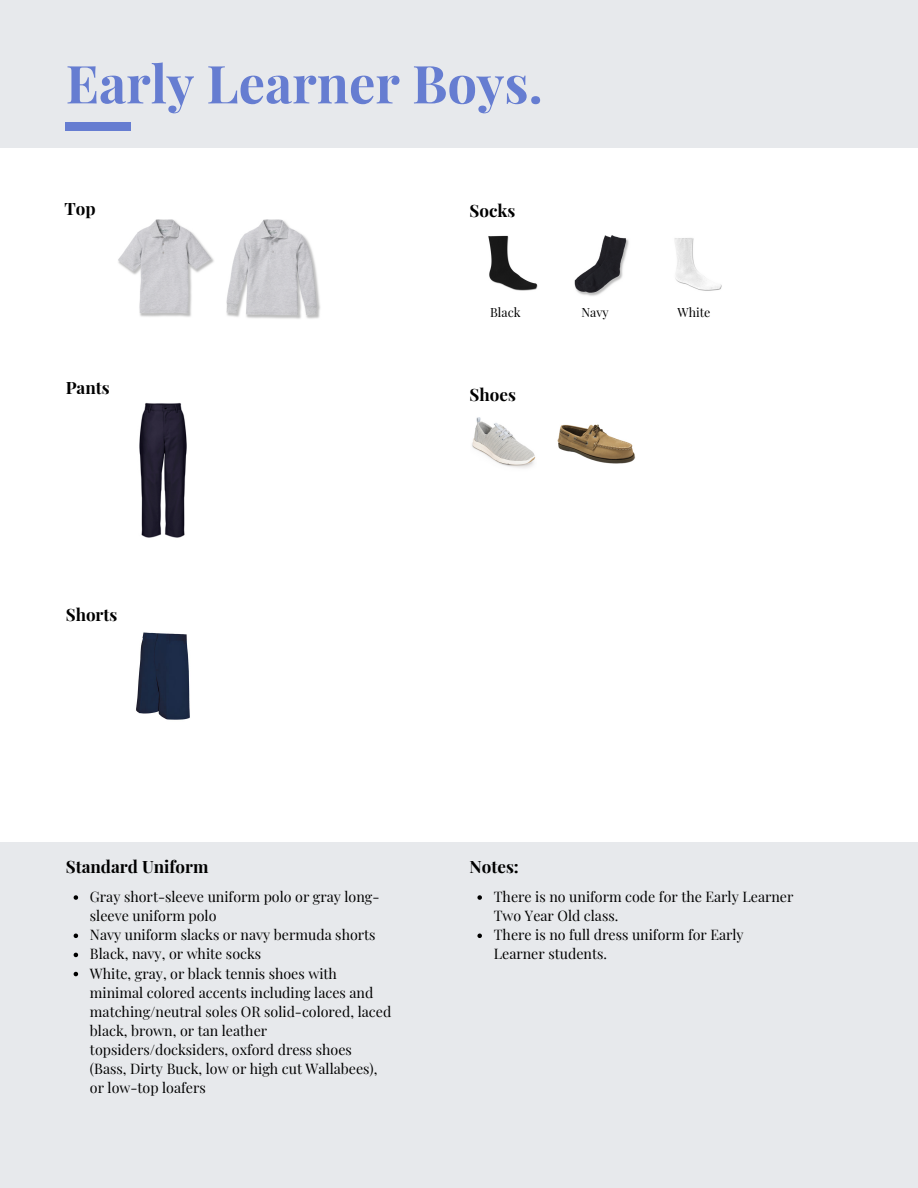
<style>
.page{position:relative;width:918px;height:1188px;background:#fff}
.page>*{position:absolute;margin:0;border:0;box-sizing:border-box;transform-origin:0 0}
.t1{font:700 52.5px "Playfair Display";color:#667dd1}
.t2{font:700 16.95px "Playfair Display";color:#000}
.t3{font:14.25px/19.2px "Playfair Display";color:#000}
.t4{font:12.45px "Playfair Display";color:#000}
</style>
<div class="page">
<div style="left:0;top:0;width:918px;height:148px;background:#e7e9ec"></div>
<div style="left:66px;top:123px;width:65px;height:8px;background:#667dd1"></div>
<div style="left:0;top:842px;width:918px;height:346px;background:#e7e9ec"></div>
<img style="left:139px;top:403px;width:48px;height:135px">
<img style="left:136px;top:632px;width:54px;height:88px">
<img style="left:488px;top:235px;width:50px;height:56px">
<img style="left:574px;top:235px;width:55px;height:61px">
<img style="left:674px;top:238px;width:48px;height:53px">
<img style="left:557px;top:424px;width:78px;height:40px">
<img style="left:472px;top:417px;width:64px;height:51px">
<svg style="left:74px;top:895px;width:4px;height:5px"></svg>
<svg style="left:74px;top:934px;width:4px;height:4px"></svg>
<svg style="left:74px;top:953px;width:4px;height:4px"></svg>
<svg style="left:74px;top:972px;width:4px;height:4px"></svg>
<svg style="left:477px;top:895px;width:5px;height:5px"></svg>
<svg style="left:477px;top:934px;width:5px;height:4px"></svg>
<img style="left:118px;top:219px;width:96px;height:98px">
<img style="left:226px;top:219px;width:94px;height:100px">
<h2 class="t1" style="left:66px;top:47px;width:479px">Early Learner Boys.</h2>
<h1 class="t2" style="left:65px;top:197px;width:33px">Top</h1>
<p class="t2" style="left:66px;top:376px;width:46px">Pants</p>
<h2 class="t2" style="left:66px;top:603px;width:53px">Shorts</h2>
<p class="t2" style="left:470px;top:199px;width:47px">Socks</p>
<p class="t4" style="left:490px;top:304px;width:32px">Black</p>
<p class="t2" style="left:470px;top:383px;width:48px">Shoes</p>
<p class="t4" style="left:582px;top:304px;width:29px">Navy</p>
<h2 class="t4" style="left:678px;top:304px;width:34px">White</h2>
<h2 class="t2" style="left:66px;top:855px;width:144px">Standard Uniform</h2>
<p class="t3" style="left:90px;top:887px;width:291px">Gray short-sleeve uniform polo or gray long&shy;sleeve uniform polo</p>
<h2 class="t3" style="left:90px;top:925px;width:287px">Navy uniform slacks or navy bermuda shorts</h2>
<p class="t3" style="left:90px;top:944px;width:173px">Black, navy, or white socks</p>
<p class="t3" style="left:90px;top:963px;width:303px">White, gray, or black tennis shoes with minimal colored accents including laces and matching/neutral soles OR solid-colored, laced black, brown, or tan leather topsiders/docksiders, oxford dress shoes (Bass, Dirty Buck, low or high cut Wallabees), or low-top loafers</p>
<p class="t2" style="left:470px;top:855px;width:51px">Notes:</p>
<p class="t3" style="left:494px;top:887px;width:301px">There is no uniform code for the Early Learner<br>Two Year Old class.</p>
<h2 class="t3" style="left:494px;top:925px;width:251px">There is no full dress uniform for Early<br>Learner students.</h2>
</div>
